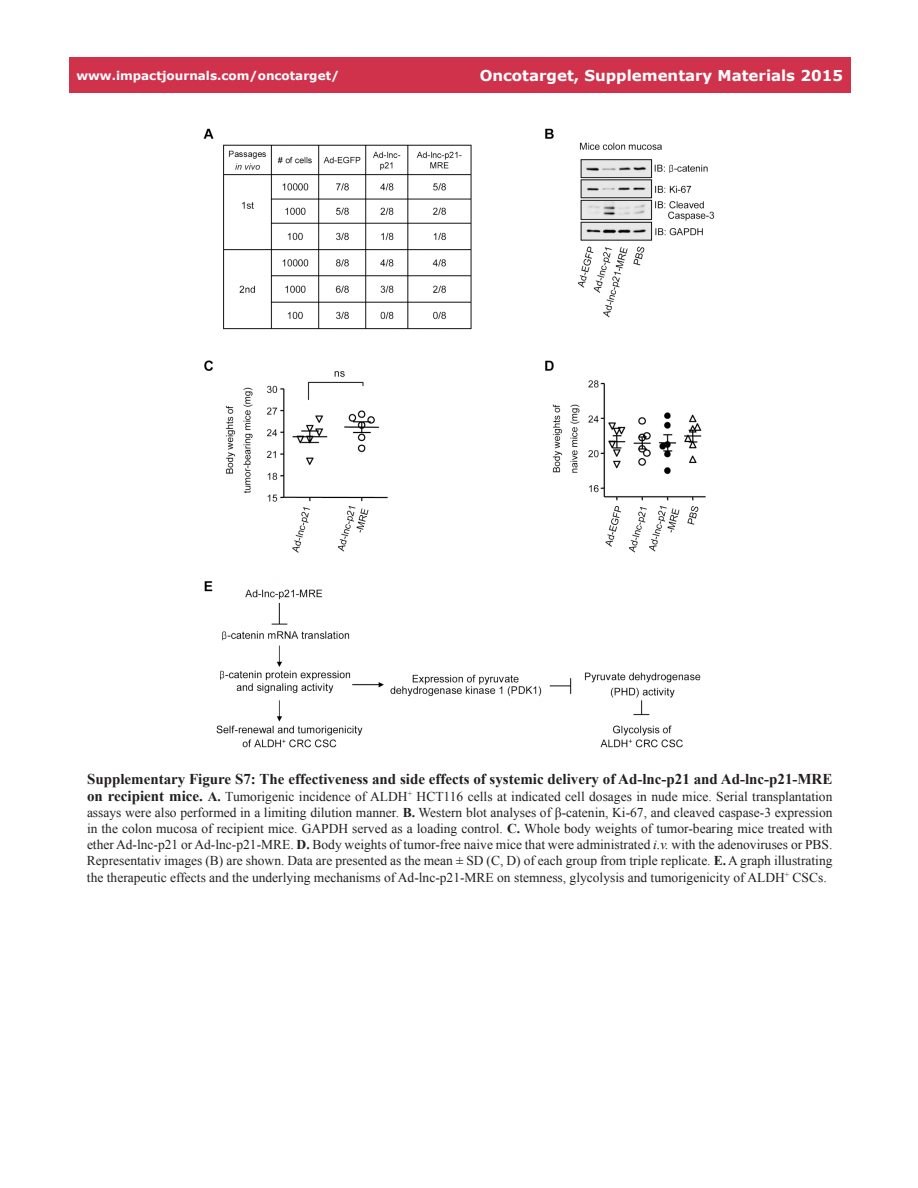
<style>
.page{position:relative;width:918px;height:1188px;background:#fff}
.page>*{position:absolute;margin:0;border:0;box-sizing:border-box;transform-origin:0 0}
.t1{font:700 15px "Times New Roman";color:#231f20}
.t2{font:700 15px "Verdana";color:#fff}
.t3{font:13.5px/16.2px "Times New Roman";color:#231f20;text-align:justify}
.t4{font:700 12px "Verdana";color:#fff}
.s1{font-weight:700;font-size:15px}
.s2{font-weight:700}
.s3{font-style:italic}
</style>
<div class="page">
<div style="left:69px;top:57px;width:781px;height:36px;background:#d0324c"></div>
<img style="left:203px;top:128px;width:512px;height:620px">
<p class="t4" style="left:76px;top:67px;width:264px">www.impactjournals.com/oncotarget/</p>
<p class="t2" style="left:480px;top:66px;width:365px">Oncotarget, Supplementary Materials 2015</p>
<p class="t1" style="left:87px;top:769px;width:747px">Supplementary Figure S7: The effectiveness and side effects of systemic delivery of Ad-lnc-p21 and Ad-lnc-p21-MRE</p>
<p class="t3" style="left:87px;top:788px;width:747px"><span class="s1">on recipient mice.</span> <span class="s2">A.</span> Tumorigenic incidence of ALDH<sup>+</sup> HCT116 cells at indicated cell dosages in nude mice. Serial transplantation assays were also performed in a limiting dilution manner. <span class="s2">B.</span> Western blot analyses of β-catenin, Ki-67, and cleaved caspase-3 expression in the colon mucosa of recipient mice. GAPDH served as a loading control. <span class="s2">C.</span> Whole body weights of tumor-bearing mice treated with ether Ad-lnc-p21 or Ad-lnc-p21-MRE. <span class="s2">D.</span> Body weights of tumor-free naive mice that were administrated <span class="s3">i.v.</span> with the adenoviruses or PBS.<br>Representativ images (B) are shown. Data are presented as the mean ± SD (C, D) of each group from triple replicate. <span class="s2">E.</span> A graph illustrating the therapeutic effects and the underlying mechanisms of Ad-lnc-p21-MRE on stemness, glycolysis and tumorigenicity of ALDH<sup>+</sup> CSCs.</p>
</div>
